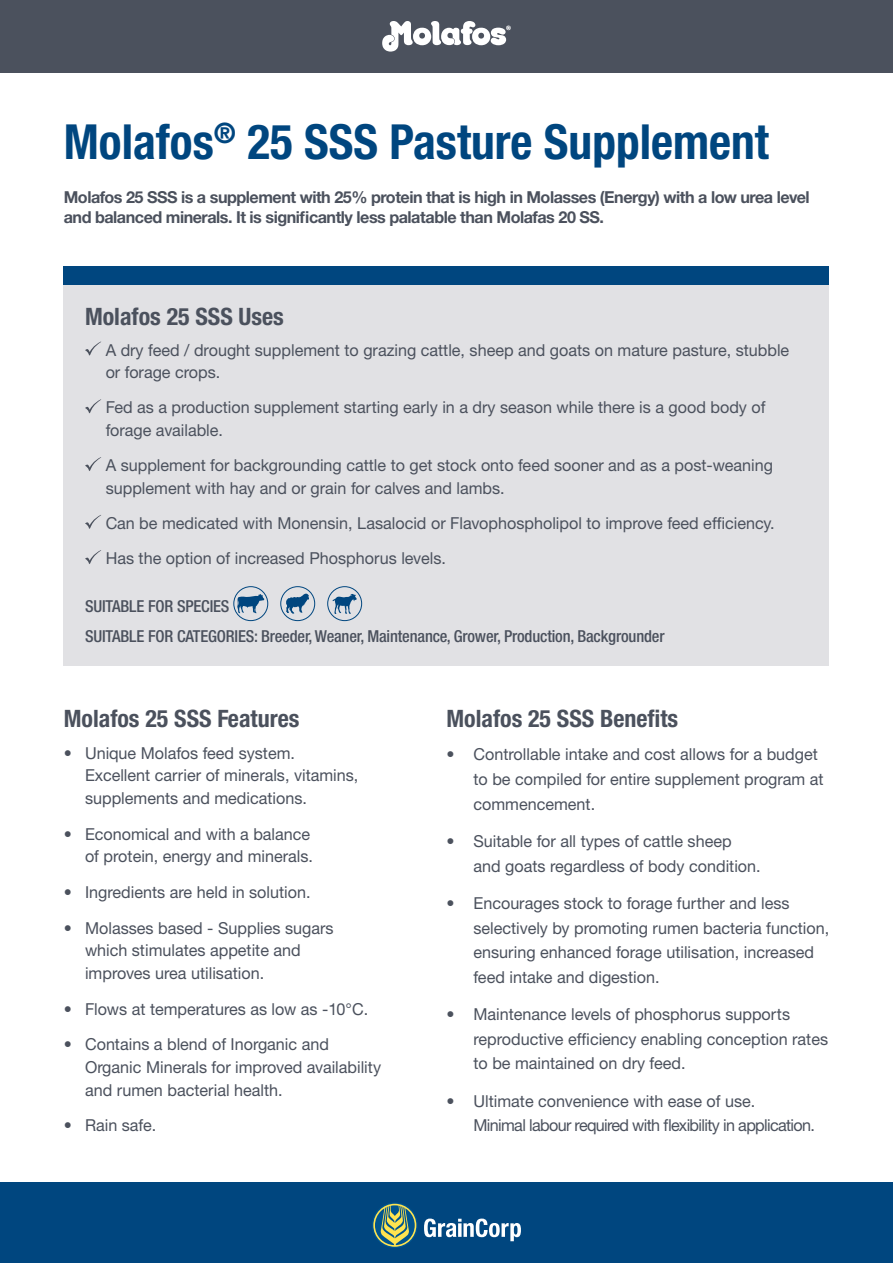
<style>
.page{position:relative;width:893px;height:1263px;background:#fff}
.page>*{position:absolute;margin:0;border:0;box-sizing:border-box;transform-origin:0 0}
.t1{font:700 condensed 48.45px "Helvetica Neue";color:#00467f}
.t2{font:700 condensed 24px "Helvetica Neue";color:#4b515d}
.t3{font:16.5px/24.6px "Helvetica Neue CE";color:#4b515d}
.t4{font:700 16.5px/19.5px "Helvetica Neue CE";letter-spacing:-.03em;color:#4b515d}
.t5{font:500 condensed 16.5px/30px "Helvetica Neue";letter-spacing:-.01em;color:#4b515d}
.t6{font:16.5px/24.6px "Helvetica Neue CE";letter-spacing:-.04em;color:#4b515d}
</style>
<div class="page">
<div style="left:0;top:0;width:893px;height:73px;background:#4b515d"></div>
<svg style="left:382px;top:21px;width:129px;height:31px"></svg>
<div style="left:0;top:1182px;width:893px;height:81px;background:#00467f"></div>
<svg style="left:424px;top:1218px;width:97px;height:23px"></svg>
<svg style="left:372px;top:1202px;width:46px;height:46px"></svg>
<svg style="left:373px;top:1204px;width:43px;height:43px"></svg>
<div style="left:64px;top:285px;width:765px;height:381px;background:#e1e1e4"></div>
<svg style="left:85px;top:341px;width:16px;height:15px"></svg>
<svg style="left:85px;top:399px;width:16px;height:14px"></svg>
<svg style="left:85px;top:457px;width:16px;height:14px"></svg>
<svg style="left:85px;top:515px;width:16px;height:14px"></svg>
<svg style="left:85px;top:550px;width:16px;height:14px"></svg>
<div style="left:233px;top:586px;width:35px;height:35px;border:1px solid #00467f;border-radius:50%"></div>
<svg style="left:237px;top:594px;width:28px;height:19px"></svg>
<div style="left:280px;top:586px;width:35px;height:35px;border:1px solid #00467f;border-radius:50%"></div>
<svg style="left:286px;top:593px;width:23px;height:21px"></svg>
<div style="left:327px;top:586px;width:35px;height:35px;border:1px solid #00467f;border-radius:50%"></div>
<svg style="left:332px;top:594px;width:25px;height:20px"></svg>
<div style="left:64px;top:266px;width:765px;height:19px;background:#00467f"></div>
<h1 class="t1" style="left:64px;top:112px;width:707px">Molafos<sup>®</sup> 25 SSS Pasture Supplement</h1>
<p class="t4" style="left:64px;top:188px;width:747px">Molafos 25 SSS is a supplement with 25% protein that is high in Molasses (Energy) with a low urea level and balanced minerals. It is significantly less palatable than Molafas 20 SS.</p>
<h2 class="t2" style="left:85px;top:302px;width:200px">Molafos 25 SSS Uses</h2>
<p class="t3" style="left:106px;top:339px;width:685px;line-height:22.5px">A dry feed / drought supplement to grazing cattle, sheep and goats on mature pasture, stubble or forage crops.</p>
<p class="t3" style="left:106px;top:396px;width:661px;line-height:22.5px">Fed as a production supplement starting early in a dry season while there is a good body of forage available.</p>
<p class="t3" style="left:106px;top:454px;width:669px;line-height:22.5px">A supplement for backgrounding cattle to get stock onto feed sooner and as a post-weaning supplement with hay and or grain for calves and lambs.</p>
<p class="t3" style="left:106px;top:506px;width:670px;line-height:35.2px">Can be medicated with Monensin, Lasalocid or Flavophospholipol to improve feed efficiency.<br>Has the option of increased Phosphorus levels.</p>
<p class="t5" style="left:85px;top:591px;width:581px">SUITABLE FOR SPECIES<br>SUITABLE FOR CATEGORIES: Breeder, Weaner, Maintenance, Grower, Production, Backgrounder</p>
<h2 class="t2" style="left:64px;top:704px;width:237px">Molafos 25 SSS Features</h2>
<p class="t3" style="left:85px;top:741px;width:275px;line-height:22.8px;text-indent:-21px">• Unique Molafos feed system.<br>Excellent carrier of minerals, vitamins, supplements and medications.</p>
<p class="t3" style="left:64px;top:822px;width:251px;line-height:22.8px;text-align:right">• Economical and with a balance of protein, energy and minerals.</p>
<p class="t3" style="left:64px;top:880px;width:248px">• Ingredients are held in solution.</p>
<p class="t3" style="left:85px;top:916px;width:250px;line-height:22.8px;text-indent:-21px">• Molasses based - Supplies sugars which stimulates appetite and improves urea utilisation.</p>
<p class="t3" style="left:64px;top:996px;width:306px">• Flows at temperatures as low as -10°C.</p>
<p class="t3" style="left:85px;top:1033px;width:298px;line-height:22.8px;text-indent:-21px">• Contains a blend of Inorganic and<br>Organic Minerals for improved availability and rumen bacterial health.</p>
<p class="t3" style="left:64px;top:1113px;width:94px">• Rain safe.</p>
<h2 class="t2" style="left:446px;top:704px;width:233px">Molafos 25 SSS Benefits</h2>
<p class="t3" style="left:473px;top:742px;width:352px;text-indent:-27px">• Controllable intake and cost allows for a budget to be compiled for entire supplement program at commencement.</p>
<p class="t3" style="left:473px;top:829px;width:289px;text-indent:-27px">• Suitable for all types of cattle sheep and goats regardless of body condition.</p>
<p class="t3" style="left:473px;top:891px;width:357px;text-indent:-27px">• Encourages stock to forage further and less selectively by promoting rumen bacteria function, ensuring enhanced forage utilisation, increased feed intake and digestion.</p>
<p class="t3" style="left:473px;top:1002px;width:356px;text-indent:-27px">• Maintenance levels of phosphorus supports reproductive efficiency enabling conception rates to be maintained on dry feed.</p>
<p class="t6" style="left:473px;top:1088px;width:343px;text-indent:-27px">• Ultimate convenience with ease of use.<br>Minimal labour required with flexibility in application.</p>
</div>
